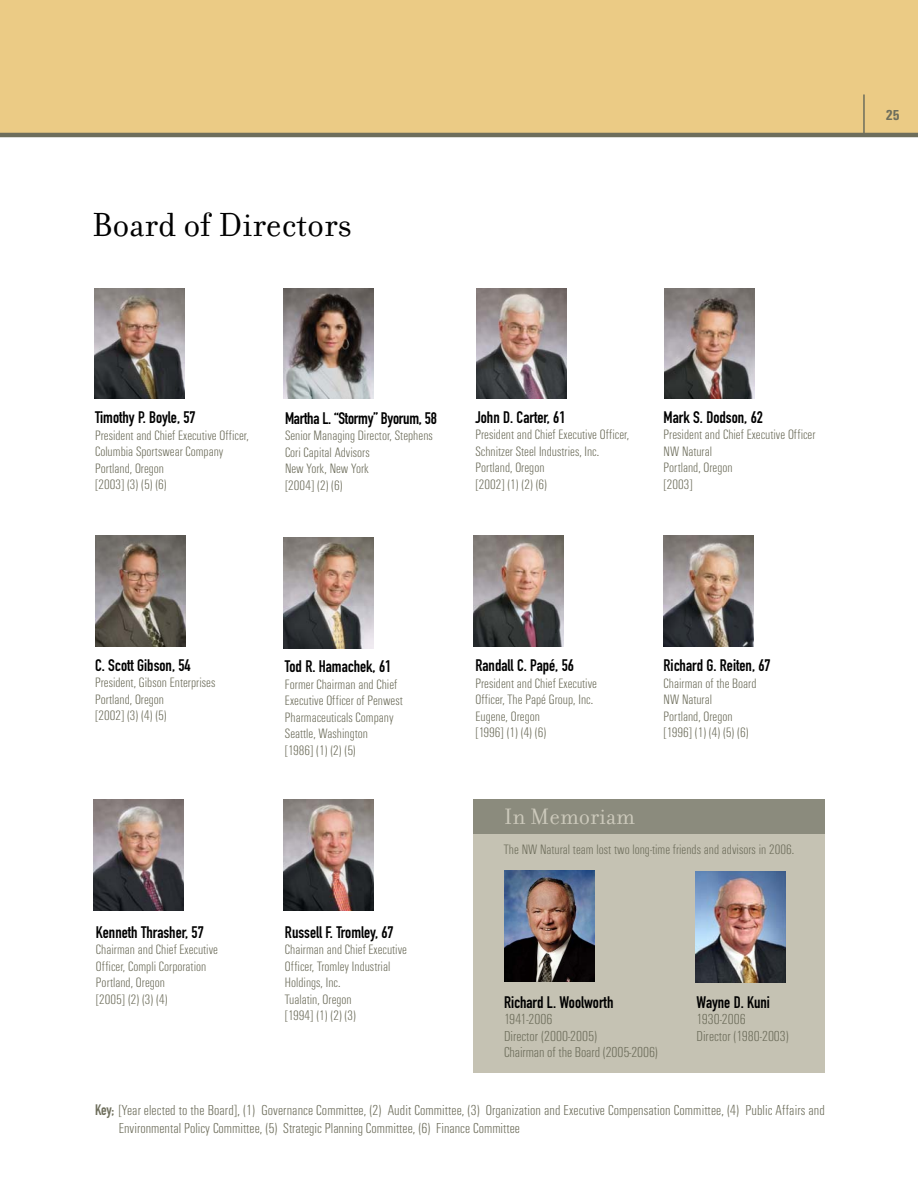
<style>
.page{position:relative;width:918px;height:1188px;background:#fff}
.page>*{position:absolute;margin:0;border:0;box-sizing:border-box;transform-origin:0 0}
.t1{font:36px "Filosofia";color:#000}
.t2{font:24px "Filosofia";color:#ccc9bb}
.t3{font:16.5px "DIN Engschrift";color:#000}
.t4{font:300 condensed 15px/16.5px "Unitus T";letter-spacing:.005em;color:#6e6e5c}
.t5{font:700 condensed 15px "Unitus T";color:#6e6e5c}
.t6{font:300 condensed 14.1px/16.5px "Unitus T";color:#6e6e5c}
.s1{font-family:"DIN Engschrift";font-weight:400;font-stretch:normal}
</style>
<div class="page">
<div style="left:474px;top:801px;width:351px;height:272px;background:#c5c2b3"></div>
<div style="left:474px;top:799px;width:351px;height:34px;background:#8b8b7d"></div>
<div style="left:0;top:0;width:918px;height:135px;background:#ebcb85"></div>
<hr style="left:863px;top:94px;width:2px;height:41px;background:#6e6e5c">
<img style="left:284px;top:288px;width:90px;height:111px">
<img style="left:95px;top:536px;width:90px;height:111px">
<img style="left:665px;top:288px;width:90px;height:111px">
<img style="left:476px;top:288px;width:90px;height:111px">
<img style="left:474px;top:536px;width:90px;height:111px">
<img style="left:284px;top:537px;width:90px;height:111px">
<img style="left:664px;top:536px;width:90px;height:111px">
<img style="left:94px;top:288px;width:90px;height:111px">
<img style="left:94px;top:799px;width:90px;height:111px">
<img style="left:284px;top:799px;width:90px;height:111px">
<img style="left:504px;top:870px;width:90px;height:111px">
<img style="left:696px;top:871px;width:90px;height:111px">
<hr style="left:0;top:133px;width:918px;height:4px;background:#6e6e5c">
<h1 class="t1" style="left:92px;top:211px;width:261px">Board of Directors</h1>
<p class="t5" style="left:886px;top:108px;width:16px">25</p>
<p class="t3" style="left:95px;top:411px;width:102px">Timothy P. Boyle, 57</p>
<p class="t6" style="left:95px;top:428px;width:155px">President and Chief Executive Officer,<br>Columbia Sportswear Company<br>Portland, Oregon<br>[2003] (3) (5) (6)</p>
<p class="t3" style="left:285px;top:412px;width:153px">Martha L. “Stormy” Byorum, 58</p>
<p class="t6" style="left:285px;top:428px;width:149px">Senior Managing Director, Stephens<br>Cori Capital Advisors<br>New York, New York<br>[2004] (2) (6)</p>
<p class="t3" style="left:475px;top:411px;width:92px">John D. Carter, 61</p>
<p class="t6" style="left:475px;top:427px;width:155px">President and Chief Executive Officer,<br>Schnitzer Steel Industries, Inc.<br>Portland, Oregon<br>[2002] (1) (2) (6)</p>
<p class="t3" style="left:664px;top:411px;width:101px">Mark S. Dodson, 62</p>
<p class="t6" style="left:664px;top:427px;width:153px">President and Chief Executive Officer<br>NW Natural<br>Portland, Oregon<br>[2003]</p>
<p class="t3" style="left:95px;top:659px;width:97px">C. Scott Gibson, 54</p>
<p class="t6" style="left:95px;top:675px;width:122px">President, Gibson Enterprises<br>Portland, Oregon<br>[2002] (3) (4) (5)</p>
<p class="t3" style="left:285px;top:660px;width:108px">Tod R. Hamachek, 61</p>
<p class="t6" style="left:285px;top:677px;width:120px">Former Chairman and Chief<br>Executive Officer of Penwest<br>Pharmaceuticals Company<br>Seattle, Washington<br>[1986] (1) (2) (5)</p>
<p class="t3" style="left:96px;top:926px;width:109px">Kenneth Thrasher, 57</p>
<p class="t6" style="left:96px;top:942px;width:124px">Chairman and Chief Executive<br>Officer, Compli Corporation<br>Portland, Oregon<br>[2005] (2) (3) (4)</p>
<p class="t3" style="left:285px;top:926px;width:110px">Russell F. Tromley, 67</p>
<p class="t6" style="left:285px;top:942px;width:124px">Chairman and Chief Executive<br>Officer, Tromley Industrial<br>Holdings, Inc.<br>Tualatin, Oregon<br>[1994] (1) (2) (3)</p>
<p class="t3" style="left:475px;top:660px;width:100px">Randall C. Papé, 56</p>
<p class="t6" style="left:475px;top:676px;width:123px">President and Chief Executive<br>Officer, The Papé Group, Inc.<br>Eugene, Oregon<br>[1996] (1) (4) (6)</p>
<h2 class="t2" style="left:504px;top:807px;width:132px">In Memoriam</h2>
<p class="t3" style="left:664px;top:659px;width:109px">Richard G. Reiten, 67</p>
<p class="t6" style="left:664px;top:676px;width:94px">Chairman of the Board<br>NW Natural<br>Portland, Oregon [1996] (1) (4) (5) (6)</p>
<p class="t6" style="left:504px;top:843px;width:292px">The NW Natural team lost two long-time friends and advisors in 2006.</p>
<p class="t3" style="left:504px;top:996px;width:111px">Richard L. Woolworth</p>
<p class="t4" style="left:504px;top:1012px;width:155px">1941-2006<br>Director (2000-2005)<br>Chairman of the Board (2005-2006)</p>
<p class="t3" style="left:697px;top:996px;width:75px">Wayne D. Kuni</p>
<p class="t4" style="left:697px;top:1012px;width:94px">1930-2006<br>Director (1980-2003)</p>
<p class="t4" style="left:119px;top:1102px;width:708px;line-height:18px;text-indent:-24px"><span class="s1">Key;</span> [Year elected to the Board], (1) Governance Committee, (2) Audit Committee, (3) Organization and Executive Compensation Committee, (4) Public Affairs and<br>Environmental Policy Committee, (5) Strategic Planning Committee, (6) Finance Committee</p>
</div>
